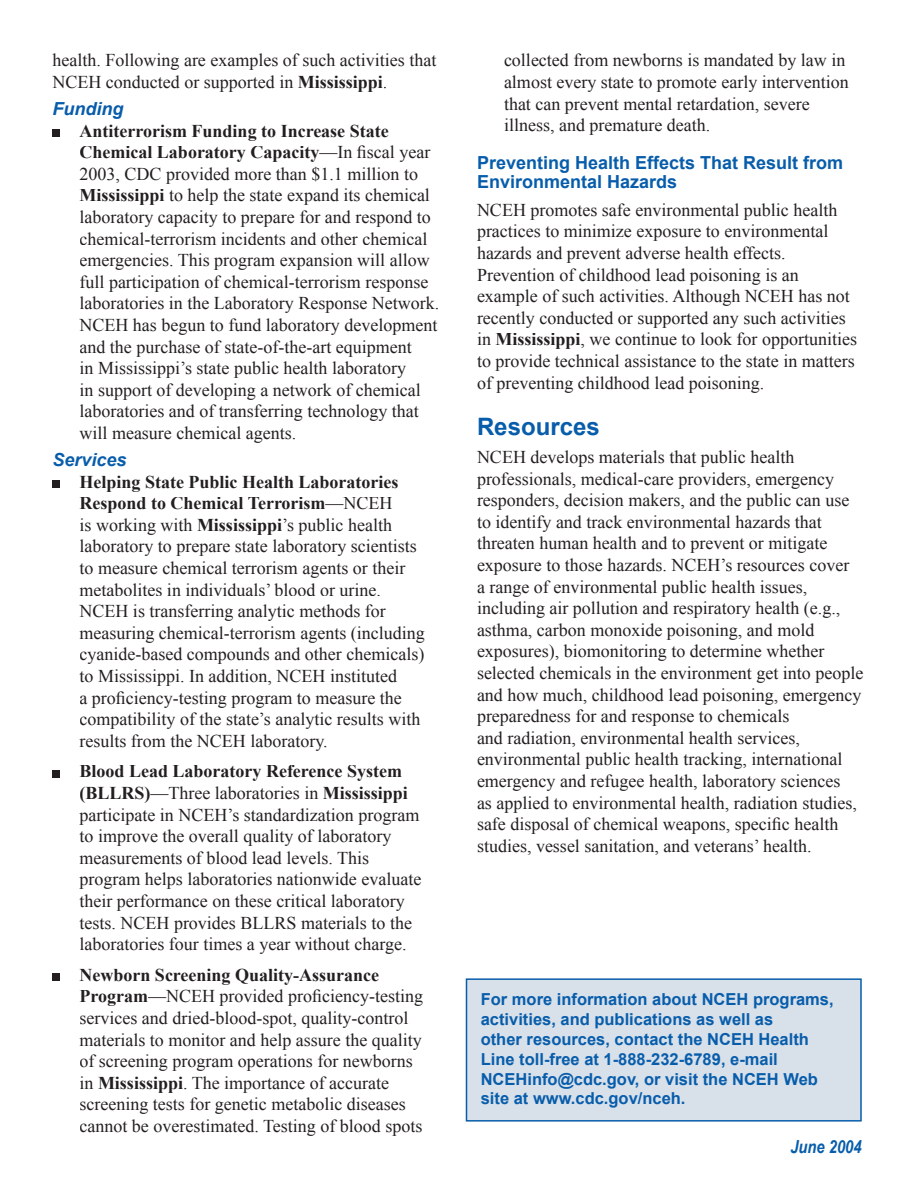
<style>
.page{position:relative;width:918px;height:1188px;background:#fff}
.page>*{position:absolute;margin:0;border:0;box-sizing:border-box;transform-origin:0 0}
.t1{font:700 24px "Arial";color:#085dab}
.t2{font:18px/21.6px "Times New Roman";color:#231f20}
.t3{font:700 18px/19.5px "Arial";color:#085dab}
.t4{font:italic 700 18px "Arial";color:#085dab}
.t5{font:italic 700 18px "Arial Narrow";color:#085dab}
.t6{font:700 16.5px/19.8px "Arial";color:#085dab}
.s1{font-weight:700}
</style>
<div class="page">
<div style="left:466px;top:979px;width:395px;height:142px;background:#d8e0e9"></div>
<hr style="left:466px;top:979px;width:1px;height:142px;background:#085dab">
<hr style="left:466px;top:1120px;width:395px;height:2px;background:#085dab">
<hr style="left:860px;top:979px;width:2px;height:142px;background:#085dab">
<hr style="left:466px;top:978px;width:395px;height:2px;background:#085dab">
<div style="left:53px;top:129px;width:7px;height:8px;background:#231f20"></div>
<div style="left:53px;top:480px;width:7px;height:8px;background:#231f20"></div>
<div style="left:53px;top:770px;width:7px;height:7px;background:#231f20"></div>
<div style="left:53px;top:973px;width:7px;height:8px;background:#231f20"></div>
<p class="t2" style="left:52px;top:49px;width:385px">health. Following are examples of such activities that<br>NCEH conducted or supported in <span class="s1">Mississippi</span>.</p>
<p class="t4" style="left:52px;top:97px;width:72px">Funding</p>
<p class="t2" style="left:80px;top:120px;width:361px"><span class="s1">Antiterrorism Funding to Increase State Chemical Laboratory Capacity</span>—In fiscal year 2003, CDC provided more than $1.1 million to <span class="s1">Mississippi</span> to help the state expand its chemical laboratory capacity to prepare for and respond to chemical-terrorism incidents and other chemical emergencies. This program expansion will allow full participation of chemical-terrorism response laboratories in the Laboratory Response Network.<br>NCEH has begun to fund laboratory development and the purchase of state-of-the-art equipment<br>in Mississippi’s state public health laboratory<br>in support of developing a network of chemical laboratories and of transferring technology that will measure chemical agents.</p>
<p class="t4" style="left:52px;top:448px;width:76px">Services</p>
<p class="t2" style="left:80px;top:471px;width:347px"><span class="s1">Helping State Public Health Laboratories Respond to Chemical Terrorism</span>—NCEH<br>is working with <span class="s1">Mississippi</span>’s public health laboratory to prepare state laboratory scientists to measure chemical terrorism agents or their metabolites in individuals’ blood or urine.<br>NCEH is transferring analytic methods for measuring chemical-terrorism agents (including cyanide-based compounds and other chemicals) to Mississippi. In addition, NCEH instituted<br>a proficiency-testing program to measure the compatibility of the state’s analytic results with results from the NCEH laboratory.</p>
<p class="t2" style="left:80px;top:760px;width:343px"><span class="s1">Blood Lead Laboratory Reference System (BLLRS)</span>—Three laboratories in <span class="s1">Mississippi </span>participate in NCEH’s standardization program to improve the overall quality of laboratory measurements of blood lead levels. This program helps laboratories nationwide evaluate their performance on these critical laboratory tests. NCEH provides BLLRS materials to the laboratories four times a year without charge.</p>
<p class="t2" style="left:80px;top:964px;width:345px"><span class="s1">Newborn Screening Quality-Assurance Program</span>—NCEH provided proficiency-testing services and dried-blood-spot, quality-control materials to monitor and help assure the quality of screening program operations for newborns in <span class="s1">Mississippi</span>. The importance of accurate screening tests for genetic metabolic diseases cannot be overestimated. Testing of blood spots</p>
<p class="t2" style="left:504px;top:49px;width:346px">collected from newborns is mandated by law in almost every state to promote early intervention that can prevent mental retardation, severe illness, and premature death.</p>
<p class="t3" style="left:477px;top:153px;width:368px">Preventing Health Effects That Result from<br>Environmental Hazards</p>
<p class="t2" style="left:477px;top:199px;width:382px">NCEH promotes safe environmental public health practices to minimize exposure to environmental hazards and prevent adverse health effects.<br>Prevention of childhood lead poisoning is an example of such activities. Although NCEH has not recently conducted or supported any such activities in <span class="s1">Mississippi</span>, we continue to look for opportunities to provide technical assistance to the state in matters of preventing childhood lead poisoning.</p>
<h1 class="t1" style="left:477px;top:411px;width:124px">Resources</h1>
<p class="t2" style="left:477px;top:446px;width:388px">NCEH develops materials that public health professionals, medical-care providers, emergency responders, decision makers, and the public can use to identify and track environmental hazards that threaten human health and to prevent or mitigate exposure to those hazards. NCEH’s resources cover<br>a range of environmental public health issues, including air pollution and respiratory health (e.g., asthma, carbon monoxide poisoning, and mold exposures), biomonitoring to determine whether selected chemicals in the environment get into people and how much, childhood lead poisoning, emergency preparedness for and response to chemicals<br>and radiation, environmental health services, environmental public health tracking, international emergency and refugee health, laboratory sciences<br>as applied to environmental health, radiation studies, safe disposal of chemical weapons, specific health studies, vessel sanitation, and veterans’ health.</p>
<p class="t6" style="left:481px;top:990px;width:354px">For more information about NCEH programs, activities, and publications as well as<br>other resources, contact the NCEH Health Line toll-free at 1-888-232-6789, e-mail NCEHinfo@cdc.gov, or visit the NCEH Web site at www.cdc.gov/nceh.</p>
<p class="t5" style="left:790px;top:1133px;width:73px">June 2004</p>
</div>
